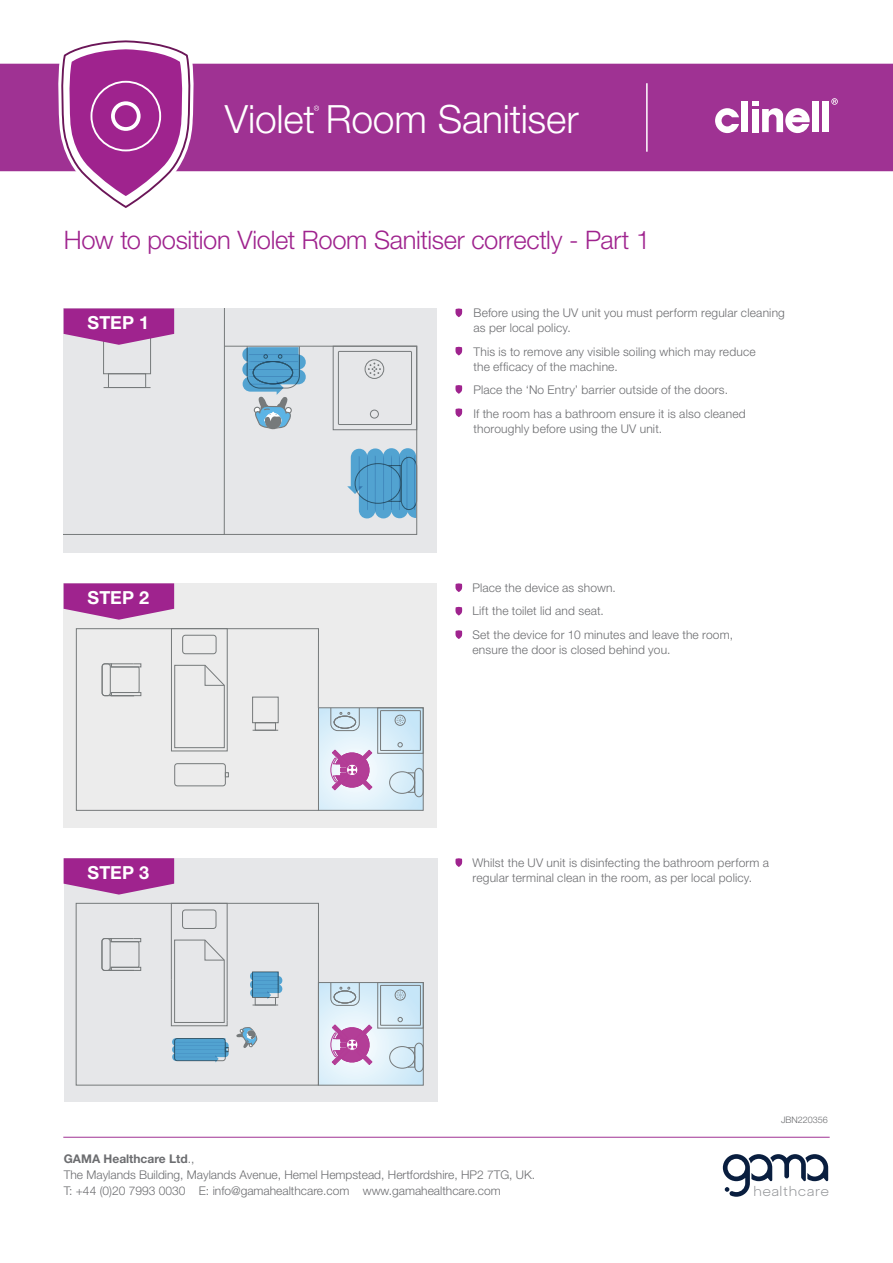
<style>
.page{position:relative;width:893px;height:1263px;background:#fff}
.page>*{position:absolute;margin:0;border:0;box-sizing:border-box;transform-origin:0 0}
.t1{font:300 39px "Helvetica Neue LT Pro";letter-spacing:-.005em;color:#fff}
.t2{font:300 25.5px "Helvetica Neue LT Pro";letter-spacing:-.015em;color:#9f238e}
.t3{font:700 18px "Helvetica Neue LT Pro";letter-spacing:.005em;color:#fff}
.t4{font:13.8px "Sharp Sans Display No 1";letter-spacing:.035em;color:#939598}
.t5{font:300 12px/15px "Helvetica Neue LT Pro";letter-spacing:.015em;color:#6c6d70}
.t6{font:300 9px "Helvetica Neue LT Pro";color:#6c6d70}
.s1{font-weight:700}
</style>
<div class="page">
<div style="left:64px;top:858px;width:373px;height:244px;background:#e6e7e9"></div>
<svg style="left:101px;top:938px;width:41px;height:33px"></svg>
<div style="left:76px;top:903px;width:243px;height:182px;border:1px solid #767a7b"></div>
<div style="left:255px;top:997px;width:21px;height:8px;border:1px solid #767a7b"></div>
<svg style="left:253px;top:1005px;width:25px;height:1px"></svg>
<svg style="left:171px;top:903px;width:57px;height:123px"></svg>
<svg style="left:250px;top:972px;width:32px;height:27px"></svg>
<div style="left:182px;top:910px;width:34px;height:19px;border:1px solid #767a7b;border-radius:3px"></div>
<svg style="left:236px;top:1027px;width:22px;height:21px"></svg>
<svg style="left:318px;top:982px;width:106px;height:103px;background:#cdd2e3"></svg>
<svg style="left:172px;top:1038px;width:57px;height:24px"></svg>
<div style="left:64px;top:583px;width:373px;height:245px;background:#ececec"></div>
<svg style="left:76px;top:628px;width:347px;height:183px"></svg>
<div style="left:64px;top:308px;width:373px;height:245px;background:#e6e7e9"></div>
<svg style="left:332px;top:345px;width:86px;height:86px"></svg>
<div style="left:370px;top:410px;width:9px;height:9px;border:1px solid #767a7b;border-radius:50%"></div>
<div style="left:224px;top:346px;width:193px;height:189px;border:1px solid #767a7b"></div>
<svg style="left:347px;top:448px;width:71px;height:70px;background:#65a6cc"></svg>
<svg style="left:242px;top:345px;width:64px;height:85px"></svg>
<svg style="left:64px;top:308px;width:162px;height:227px"></svg>
<svg style="left:455px;top:308px;width:7px;height:9px"></svg>
<svg style="left:455px;top:347px;width:7px;height:8px"></svg>
<svg style="left:455px;top:385px;width:7px;height:9px"></svg>
<svg style="left:455px;top:408px;width:7px;height:9px"></svg>
<hr style="left:63px;top:1137px;width:767px;height:1px;background:#9f3293">
<svg style="left:723px;top:1154px;width:105px;height:43px"></svg>
<svg style="left:64px;top:858px;width:110px;height:36px;background:#a93e9a"></svg>
<svg style="left:455px;top:858px;width:7px;height:9px"></svg>
<svg style="left:64px;top:583px;width:110px;height:37px;background:#ab449d"></svg>
<svg style="left:455px;top:583px;width:7px;height:9px"></svg>
<svg style="left:455px;top:607px;width:7px;height:8px"></svg>
<svg style="left:455px;top:630px;width:7px;height:9px"></svg>
<div style="left:0;top:64px;width:893px;height:107px;background:#9f3293"></div>
<svg style="left:831px;top:98px;width:7px;height:7px"></svg>
<div style="left:741px;top:101px;width:7px;height:31px;background:#fff"></div>
<div style="left:812px;top:101px;width:6px;height:31px;background:#fff"></div>
<div style="left:822px;top:101px;width:7px;height:31px;background:#fff"></div>
<svg style="left:715px;top:108px;width:24px;height:25px"></svg>
<svg style="left:752px;top:101px;width:58px;height:32px"></svg>
<hr style="left:646px;top:83px;width:2px;height:69px;background:#fff">
<svg style="left:57px;top:40px;width:138px;height:168px"></svg>
<div style="left:83px;top:74px;width:85px;height:84px;background:#9f238e;border-radius:50%"></div>
<div style="left:111px;top:101px;width:30px;height:30px;border:4px solid #fff;border-radius:50%"></div>
<div style="left:91px;top:81px;width:70px;height:70px;border:2px solid #fff;border-radius:50%"></div>
<svg style="left:314px;top:106px;width:5px;height:5px"></svg>
<h1 class="t1" style="left:225px;top:96px;width:355px">Violet Room Sanitiser</h1>
<h2 class="t2" style="left:64px;top:224px;width:588px">How to position Violet Room Sanitiser correctly - Part 1</h2>
<h3 class="t3" style="left:88px;top:311px;width:63px">STEP 1</h3>
<p class="t5" style="left:473px;top:305px;width:313px;text-indent:-18px">• Before using the UV unit you must perform regular cleaning as per local policy.</p>
<p class="t5" style="left:473px;top:343px;width:284px;text-indent:-18px">• This is to remove any visible soiling which may reduce the efficacy of the machine.</p>
<p class="t5" style="left:455px;top:382px;width:274px">• Place the ‘No Entry’ barrier outside of the doors.</p>
<p class="t5" style="left:473px;top:406px;width:274px;text-indent:-18px">• If the room has a bathroom ensure it is also cleaned thoroughly before using the UV unit.</p>
<h3 class="t3" style="left:88px;top:586px;width:63px">STEP 2</h3>
<p class="t5" style="left:455px;top:580px;width:162px">• Place the device as shown.</p>
<p class="t5" style="left:455px;top:603px;width:150px">• Lift the toilet lid and seat.</p>
<p class="t5" style="left:472px;top:627px;width:262px;text-indent:-17px">• Set the device for 10 minutes and leave the room, ensure the door is closed behind you.</p>
<h3 class="t3" style="left:88px;top:861px;width:63px">STEP 3</h3>
<p class="t5" style="left:455px;top:855px;width:315px;text-align:center">• Whilst the UV unit is disinfecting the bathroom perform a regular terminal clean in the room, as per local policy.</p>
<p class="t6" style="left:781px;top:1114px;width:48px">JBN220356</p>
<p class="t5" style="left:64px;top:1150px;width:473px;line-height:15.8px"><span class="s1">GAMA Healthcare Ltd</span>.,<br>The Maylands Building, Maylands Avenue, Hemel Hempstead, Hertfordshire, HP2 7TG, UK.<br>T: +44 (0)20 7993 0030 E: info@gamahealthcare.com www.gamahealthcare.com</p>
<p class="t4" style="left:753px;top:1180px;width:77px">healthcare</p>
</div>
